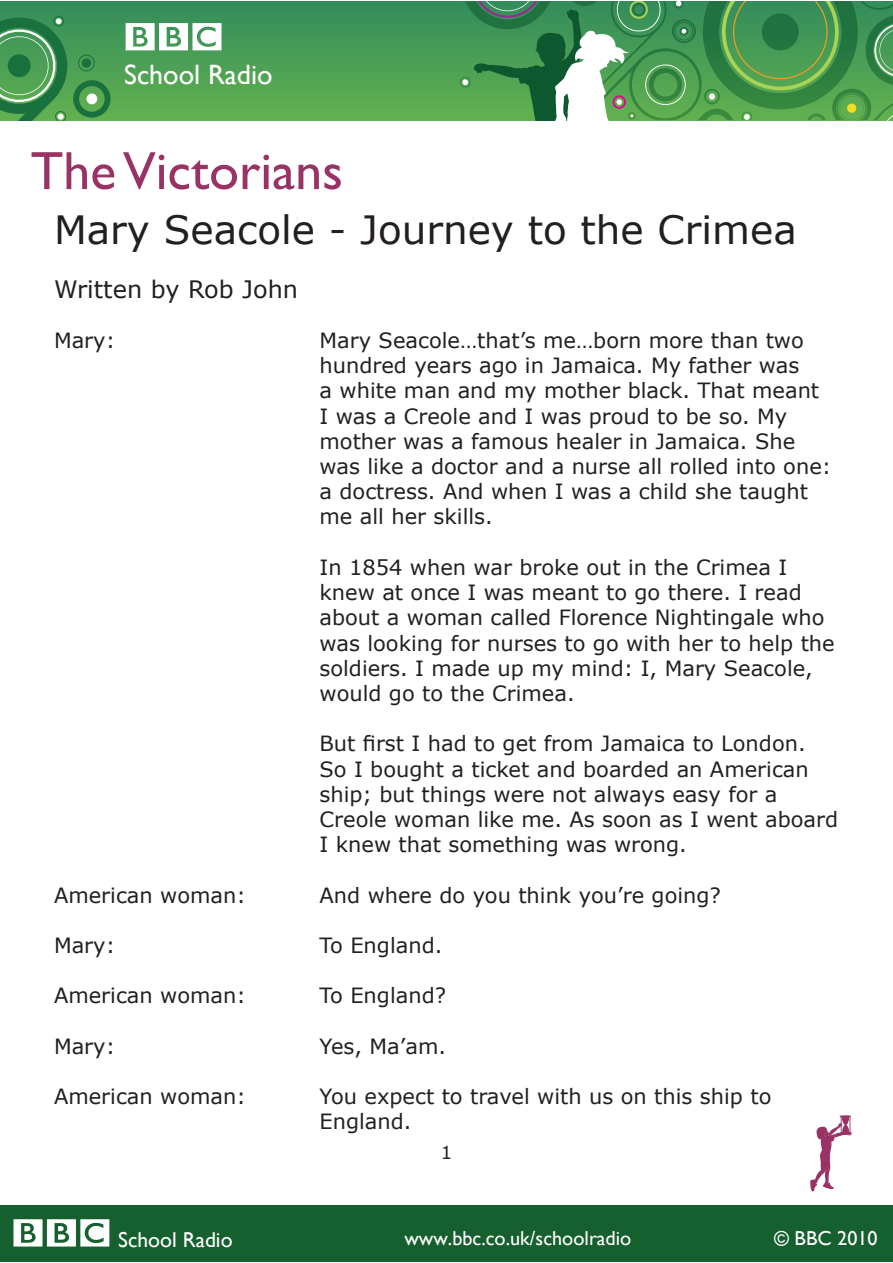
<style>
.page{position:relative;width:893px;height:1263px;background:#fff}
.page>*{position:absolute;margin:0;border:0;box-sizing:border-box;transform-origin:0 0}
.t1{font:54px "Gill Sans";color:#936}
.t2{font:39px "Verdana";color:#231f20}
.t3{font:27.9px "Gill Sans";color:#fff}
.t4{font:24px "Verdana";color:#231f20}
.t5{font:21.6px "Gill Sans";color:#fff}
.t6{font:21px/25.2px "Verdana";color:#231f20}
.t7{font:20.1px "Gill Sans";color:#fff}
.t8{font:18px "Verdana";color:#231f20}
</style>
<div class="page">
<svg style="left:810px;top:1115px;width:42px;height:76px"></svg>
<div style="left:0;top:1206px;width:893px;height:56px;background:#165f2f"></div>
<svg style="left:14px;top:1219px;width:95px;height:27px"></svg>
<div style="left:0;top:1px;width:893px;height:119px;background:linear-gradient(to bottom,#338c5b,#63b050)"></div>
<svg style="left:460px;top:1px;width:433px;height:120px;background:#519a5b"></svg>
<svg style="left:0;top:13px;width:111px;height:107px;background:#479857"></svg>
<svg style="left:126px;top:23px;width:95px;height:27px"></svg>
<p class="t3" style="left:124px;top:58px;width:150px">School Radio</p>
<p class="t1" style="left:31px;top:139px;width:314px">The Victorians</p>
<p class="t2" style="left:54px;top:205px;width:744px">Mary Seacole - Journey to the Crimea</p>
<p class="t4" style="left:54px;top:274px;width:246px">Written by Rob John</p>
<p class="t6" style="left:54px;top:327px;width:63px">Mary:</p>
<p class="t6" style="left:320px;top:327px;width:513px">Mary Seacole…that’s me…born more than two hundred years ago in Jamaica. My father was<br>a white man and my mother black. That meant I was a Creole and I was proud to be so. My mother was a famous healer in Jamaica. She was like a doctor and a nurse all rolled into one: a doctress. And when I was a child she taught me all her skills.</p>
<p class="t6" style="left:320px;top:554px;width:517px">In 1854 when war broke out in the Crimea I knew at once I was meant to go there. I read about a woman called Florence Nightingale who was looking for nurses to go with her to help the soldiers. I made up my mind: I, Mary Seacole, would go to the Crimea.</p>
<p class="t6" style="left:320px;top:730px;width:491px">But first I had to get from Jamaica to London.<br>So I bought a ticket and boarded an American ship; but things were not always easy for a</p>
<p class="t6" style="left:320px;top:806px;width:520px">Creole woman like me. As soon as I went aboard<br>I knew that something was wrong.</p>
<p class="t6" style="left:54px;top:882px;width:194px">American woman:</p>
<p class="t6" style="left:320px;top:882px;width:403px">And where do you think you’re going?</p>
<p class="t6" style="left:54px;top:932px;width:63px">Mary:</p>
<p class="t6" style="left:320px;top:932px;width:124px">To England.</p>
<p class="t6" style="left:54px;top:982px;width:194px">American woman:</p>
<p class="t6" style="left:320px;top:982px;width:128px">To England?</p>
<p class="t6" style="left:54px;top:1033px;width:63px">Mary:</p>
<p class="t6" style="left:320px;top:1033px;width:128px">Yes, Ma’am.</p>
<p class="t6" style="left:54px;top:1083px;width:194px">American woman:</p>
<p class="t6" style="left:320px;top:1083px;width:453px">You expect to travel with us on this ship to</p>
<p class="t6" style="left:320px;top:1108px;width:94px">England.</p>
<p class="t8" style="left:441px;top:1141px;width:13px">1</p>
<p class="t5" style="left:118px;top:1226px;width:116px">School Radio</p>
<p class="t7" style="left:404px;top:1227px;width:229px">www.bbc.co.uk/schoolradio</p>
<p class="t7" style="left:774px;top:1227px;width:105px">© BBC 2010</p>
</div>
